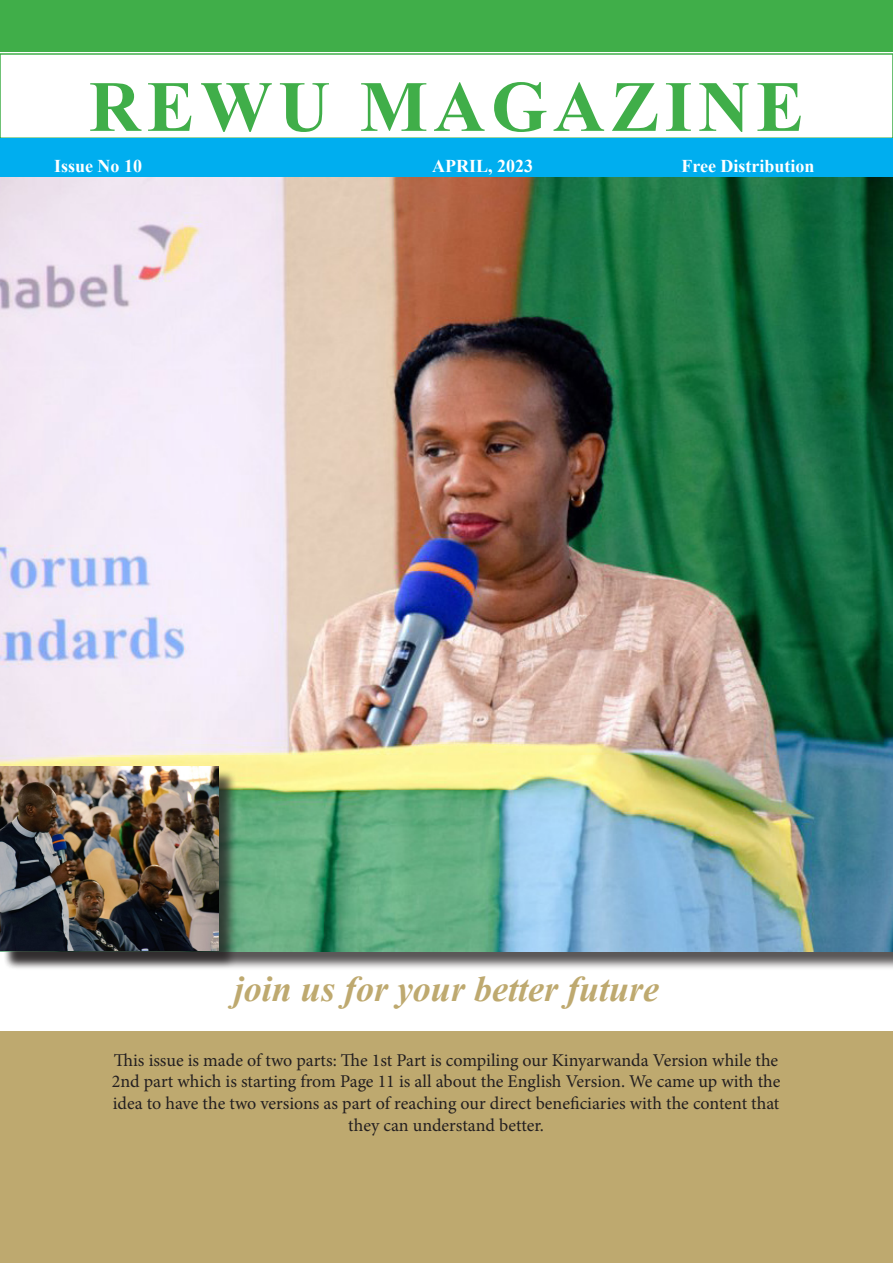
<style>
.page{position:relative;width:893px;height:1263px;background:#fff}
.page>*{position:absolute;margin:0;border:0;box-sizing:border-box;transform-origin:0 0}
.t1{font:700 72px "Times New Roman";letter-spacing:.08em;color:#40ae49}
.t2{font:italic 700 36px "Times New Roman";color:#bea96f}
.t3{font:18px "Minion Pro";color:#231f20}
.t4{font:700 18px "Times New Roman";color:#fff}
</style>
<div class="page">
<div style="left:0;top:0;width:893px;height:52px;background:#40ae49"></div>
<div style="left:0;top:53px;width:893px;height:86px;border:2px solid #40ae49"></div>
<div style="left:0;top:138px;width:893px;height:40px;background:#00aeef"></div>
<div style="left:0;top:1031px;width:892px;height:232px;background:#bea96f"></div>
<img style="left:1px;top:178px;width:891px;height:774px">
<div style="left:3px;top:769px;width:234px;height:200px;background:#231f20;opacity:.75"></div>
<img style="left:1px;top:767px;width:218px;height:183px">
<p class="t1" style="left:89px;top:55px;width:717px">REWU MAGAZINE</p>
<p class="t4" style="left:54px;top:153px;width:90px">Issue No 10</p>
<p class="t4" style="left:432px;top:153px;width:102px">APRIL, 2023</p>
<p class="t4" style="left:681px;top:153px;width:135px">Free Distribution</p>
<p class="t2" style="left:234px;top:964px;width:427px">join us for your better future</p>
<p class="t3" style="left:114px;top:1048px;width:666px">This issue is made of two parts: The 1st Part is compiling our Kinyarwanda Version while the</p>
<p class="t3" style="left:112px;top:1070px;width:670px">2nd part which is starting from Page 11 is all about the English Version. We came up with the</p>
<p class="t3" style="left:113px;top:1091px;width:668px">idea to have the two versions as part of reaching our direct beneficiaries with the content that</p>
<p class="t3" style="left:348px;top:1113px;width:197px">they can understand better.</p>
</div>
